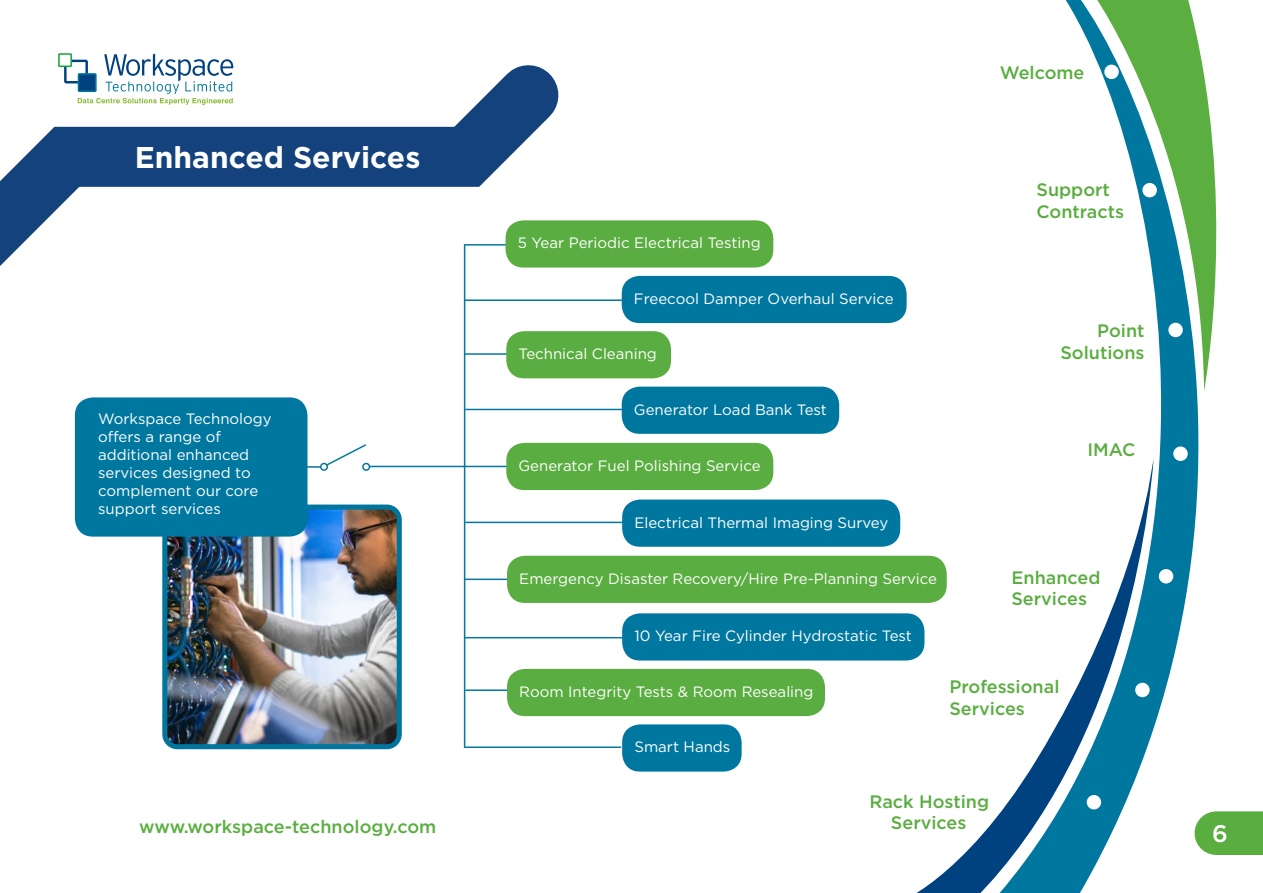
<style>
.page{position:relative;width:1263px;height:893px;background:#fff}
.page>*{position:absolute;margin:0;border:0;box-sizing:border-box;transform-origin:0 0}
.t1{font:700 30px "Gotham";color:#fff}
.t2{font:500 24px "Gotham";color:#fff}
.t3{font:500 18px/21.6px "Gotham";color:#5aae40}
.t4{font:500 18px/21.6px "Gotham";color:#5aad40}
.t5{font:15px/18px "Gotham";color:#fff}
.s1{color:#0277a0}
</style>
<div class="page">
<svg style="left:1065px;top:0;width:151px;height:855px"></svg>
<svg style="left:1082px;top:0;width:135px;height:391px"></svg>
<svg style="left:898px;top:455px;width:256px;height:438px"></svg>
<div style="left:1105px;top:65px;width:13px;height:13px;background:#fff;border-radius:50%"></div>
<div style="left:1104px;top:65px;width:15px;height:14px;border:2px solid #fff;border-radius:50%"></div>
<div style="left:1143px;top:184px;width:13px;height:13px;background:#fff;border-radius:50%"></div>
<div style="left:1142px;top:183px;width:15px;height:14px;border:2px solid #fff;border-radius:50%"></div>
<div style="left:1169px;top:323px;width:13px;height:13px;background:#fff;border-radius:50%"></div>
<div style="left:1168px;top:323px;width:15px;height:14px;border:2px solid #fff;border-radius:50%"></div>
<div style="left:1174px;top:447px;width:13px;height:13px;background:#fff;border-radius:50%"></div>
<div style="left:1173px;top:446px;width:15px;height:15px;border:2px solid #fff;border-radius:50%"></div>
<div style="left:1159px;top:570px;width:13px;height:13px;background:#fff;border-radius:50%"></div>
<div style="left:1159px;top:569px;width:14px;height:14px;border:2px solid #fff;border-radius:50%"></div>
<div style="left:1136px;top:683px;width:13px;height:13px;background:#fff;border-radius:50%"></div>
<div style="left:1135px;top:683px;width:15px;height:14px;border:2px solid #fff;border-radius:50%"></div>
<div style="left:1087px;top:796px;width:13px;height:13px;background:#fff;border-radius:50%"></div>
<div style="left:1087px;top:795px;width:14px;height:14px;border:2px solid #fff;border-radius:50%"></div>
<div style="left:1216px;top:811px;width:47px;height:44px;background:#5aae40"></div>
<img style="left:168px;top:511px;width:228px;height:232px">
<div style="left:162px;top:505px;width:240px;height:244px;border:5px solid #00759d;border-radius:12px"></div>
<hr style="left:263px;top:466px;width:62px;height:2px;background:#0578a1">
<hr style="left:369px;top:466px;width:96px;height:1px;background:#0578a1">
<hr style="left:464px;top:245px;width:1px;height:503px;background:#0578a1">
<hr style="left:465px;top:689px;width:55px;height:2px;background:#0578a1">
<hr style="left:464px;top:299px;width:158px;height:2px;background:#0578a1">
<hr style="left:464px;top:637px;width:159px;height:1px;background:#0578a1">
<hr style="left:465px;top:353px;width:54px;height:2px;background:#0578a1">
<hr style="left:465px;top:409px;width:157px;height:1px;background:#0578a1">
<hr style="left:464px;top:579px;width:57px;height:1px;background:#0578a1">
<hr style="left:465px;top:522px;width:158px;height:1px;background:#0578a1">
<hr style="left:464px;top:466px;width:55px;height:1px;background:#0578a1">
<hr style="left:465px;top:746px;width:156px;height:2px;background:#0578a1">
<svg style="left:323px;top:444px;width:44px;height:22px"></svg>
<div style="left:362px;top:463px;width:8px;height:8px;border:2px solid #0578a1;border-radius:50%"></div>
<div style="left:321px;top:463px;width:6px;height:7px;background:#fff;border-radius:50%"></div>
<div style="left:320px;top:463px;width:8px;height:8px;border:2px solid #0578a1;border-radius:50%"></div>
<div style="left:505px;top:220px;width:268px;height:48px;background:#5aad40;border-radius:18px"></div>
<div style="left:622px;top:276px;width:285px;height:47px;background:#00779f;border-radius:18px"></div>
<div style="left:506px;top:331px;width:165px;height:47px;background:#5aad40;border-radius:18px"></div>
<div style="left:622px;top:387px;width:217px;height:47px;background:#00779f;border-radius:18px"></div>
<div style="left:506px;top:443px;width:267px;height:47px;background:#5aad40;border-radius:18px"></div>
<div style="left:507px;top:556px;width:440px;height:47px;background:#5aad40;border-radius:18px"></div>
<div style="left:622px;top:500px;width:278px;height:47px;background:#00779f;border-radius:18px"></div>
<div style="left:622px;top:613px;width:302px;height:47px;background:#00779f;border-radius:18px"></div>
<div style="left:507px;top:669px;width:318px;height:47px;background:#5aad40;border-radius:18px"></div>
<div style="left:622px;top:724px;width:120px;height:48px;background:#00779f;border-radius:18px"></div>
<svg style="left:0;top:53px;width:613px;height:289px"></svg>
<div style="left:75px;top:397px;width:232px;height:140px;background:#00779f;border-radius:18px"></div>
<h1 class="t1" style="left:135px;top:137px;width:287px">Enhanced Services</h1>
<p class="t5" style="left:98px;top:410px;width:175px">Workspace Technology offers a range of additional enhanced services designed to complement our core support services<span class="s1">.</span></p>
<p class="t3" style="left:139px;top:816px;width:299px">www.workspace-technology.com</p>
<p class="t4" style="left:1000px;top:62px;width:86px">Welcome</p>
<p class="t5" style="left:518px;top:234px;width:244px">5 Year Periodic Electrical Testing</p>
<p class="t5" style="left:634px;top:289px;width:261px">Freecool Damper Overhaul Service</p>
<p class="t5" style="left:518px;top:345px;width:140px">Technical Cleaning</p>
<p class="t5" style="left:634px;top:400px;width:195px">Generator Load Bank Test</p>
<p class="t5" style="left:518px;top:456px;width:243px">Generator Fuel Polishing Service</p>
<p class="t4" style="left:1036px;top:179px;width:89px">Support<br>Contracts</p>
<p class="t3" style="left:1060px;top:320px;width:86px;text-align:right">Point<br>Solutions</p>
<p class="t3" style="left:1087px;top:438px;width:50px">IMAC</p>
<p class="t5" style="left:634px;top:513px;width:255px">Electrical Thermal Imaging Survey</p>
<p class="t5" style="left:519px;top:569px;width:419px">Emergency Disaster Recovery/Hire Pre-Planning Service</p>
<p class="t5" style="left:634px;top:627px;width:279px">10 Year Fire Cylinder Hydrostatic Test</p>
<p class="t3" style="left:1011px;top:566px;width:91px">Enhanced<br>Services</p>
<p class="t5" style="left:519px;top:682px;width:296px">Room Integrity Tests &amp; Room Resealing</p>
<p class="t5" style="left:634px;top:738px;width:97px">Smart Hands</p>
<p class="t3" style="left:949px;top:676px;width:112px">Professional<br>Services</p>
<p class="t4" style="left:869px;top:790px;width:121px;text-align:center">Rack Hosting<br>Services</p>
<h2 class="t2" style="left:1212px;top:817px;width:17px">6</h2>
</div>
